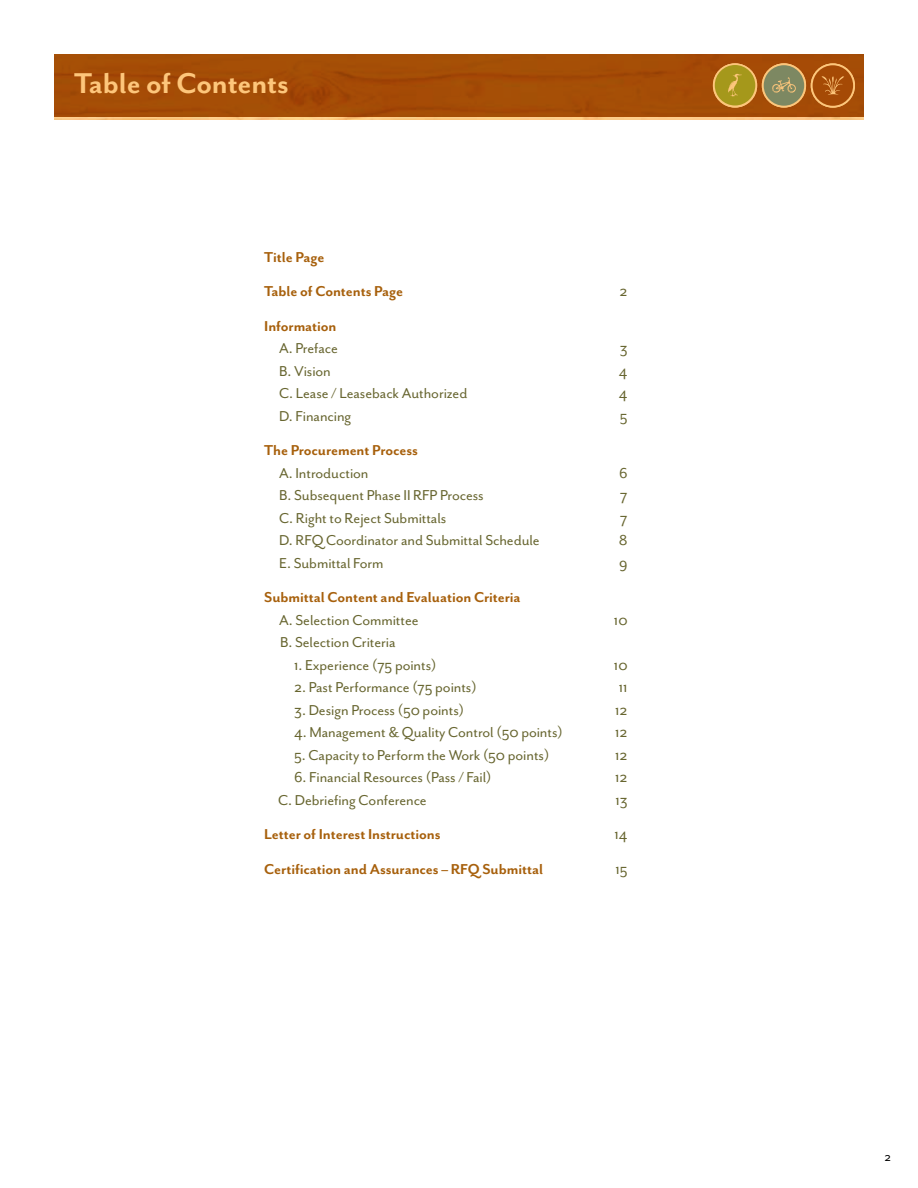
<style>
.page{position:relative;width:918px;height:1188px;background:#fff}
.page>*{position:absolute;margin:0;border:0;box-sizing:border-box;transform-origin:0 0}
.t1{font:33px "Mr Eaves San B";letter-spacing:-.005em;color:#fdc67b}
.t2{font:16.5px "Mr Eaves San R";letter-spacing:-.005em;color:#67652f}
.t3{font:16.5px/34.5px "Mr Eaves San B";letter-spacing:-.005em;color:#a7600c}
.t4{font:13.5px "Mr Eaves San R";color:#000}
</style>
<div class="page">
<img style="left:54px;top:117px;width:810px;height:3px">
<div style="left:54px;top:54px;width:810px;height:63px;background:#a54d06"></div>
<svg style="left:713px;top:63px;width:44px;height:45px"></svg>
<div style="left:715px;top:65px;width:40px;height:41px;background:#a5981b;border-radius:50%"></div>
<svg style="left:728px;top:74px;width:14px;height:23px"></svg>
<svg style="left:762px;top:63px;width:44px;height:45px"></svg>
<div style="left:764px;top:65px;width:40px;height:41px;background:#7d8862;border-radius:50%"></div>
<svg style="left:772px;top:77px;width:24px;height:16px"></svg>
<svg style="left:811px;top:63px;width:44px;height:45px"></svg>
<div style="left:813px;top:65px;width:40px;height:41px;background:#a54a05;border-radius:50%"></div>
<svg style="left:821px;top:76px;width:23px;height:19px"></svg>
<h1 class="t1" style="left:74px;top:65px;width:216px">Table of Contents</h1>
<p class="t3" style="left:264px;top:240px;width:140px">Title Page<br>Table of Contents Page</p>
<p class="t2" style="left:620px;top:282px;width:10px">2</p>
<p class="t3" style="left:264px;top:309px;width:74px">Information</p>
<p class="t2" style="left:279px;top:339px;width:60px">A. Preface</p>
<p class="t2" style="left:620px;top:339px;width:9px">3</p>
<p class="t2" style="left:279px;top:362px;width:53px">B. Vision</p>
<p class="t2" style="left:619px;top:362px;width:10px">4</p>
<p class="t2" style="left:279px;top:384px;width:190px">C. Lease / Leaseback Authorized</p>
<p class="t2" style="left:619px;top:384px;width:10px">4</p>
<p class="t2" style="left:279px;top:407px;width:74px">D. Financing</p>
<p class="t2" style="left:620px;top:407px;width:9px">5</p>
<p class="t3" style="left:264px;top:433px;width:155px">The Procurement Process</p>
<p class="t2" style="left:279px;top:464px;width:91px">A. Introduction</p>
<p class="t2" style="left:619px;top:464px;width:10px">6</p>
<p class="t2" style="left:279px;top:486px;width:206px">B. Subsequent Phase II RFP Process</p>
<p class="t2" style="left:620px;top:486px;width:9px">7</p>
<p class="t2" style="left:279px;top:509px;width:169px">C. Right to Reject Submittals</p>
<p class="t2" style="left:620px;top:509px;width:9px">7</p>
<p class="t2" style="left:279px;top:531px;width:262px">D. RFQ Coordinator and Submittal Schedule</p>
<p class="t2" style="left:619px;top:531px;width:10px">8</p>
<p class="t2" style="left:279px;top:554px;width:106px">E. Submittal Form</p>
<p class="t2" style="left:619px;top:554px;width:10px">9</p>
<p class="t3" style="left:264px;top:580px;width:258px">Submittal Content and Evaluation Criteria</p>
<p class="t2" style="left:279px;top:611px;width:141px">A. Selection Committee</p>
<p class="t2" style="left:614px;top:611px;width:15px">10</p>
<p class="t2" style="left:280px;top:633px;width:117px">B. Selection Criteria</p>
<p class="t2" style="left:294px;top:656px;width:144px">1. Experience (75 points)</p>
<p class="t2" style="left:614px;top:656px;width:15px">10</p>
<p class="t2" style="left:294px;top:678px;width:184px">2. Past Performance (75 points)</p>
<p class="t2" style="left:619px;top:678px;width:10px">11</p>
<p class="t2" style="left:294px;top:701px;width:171px">3. Design Process (50 points)</p>
<p class="t2" style="left:615px;top:701px;width:14px">12</p>
<p class="t2" style="left:294px;top:723px;width:270px">4. Management &amp; Quality Control (50 points)</p>
<p class="t2" style="left:615px;top:723px;width:14px">12</p>
<p class="t2" style="left:294px;top:746px;width:257px">5. Capacity to Perform the Work (50 points)</p>
<p class="t2" style="left:615px;top:746px;width:14px">12</p>
<p class="t2" style="left:294px;top:768px;width:199px">6. Financial Resources (Pass / Fail)</p>
<p class="t2" style="left:615px;top:768px;width:14px">12</p>
<p class="t2" style="left:278px;top:791px;width:150px">C. Debriefing Conference</p>
<p class="t2" style="left:615px;top:791px;width:14px">13</p>
<p class="t3" style="left:264px;top:817px;width:178px">Letter of Interest Instructions</p>
<p class="t2" style="left:615px;top:825px;width:15px">14</p>
<p class="t3" style="left:264px;top:852px;width:280px">Certification and Assurances – RFQ Submittal</p>
<p class="t2" style="left:615px;top:860px;width:14px">15</p>
<p class="t4" style="left:884px;top:1150px;width:8px">2</p>
</div>
